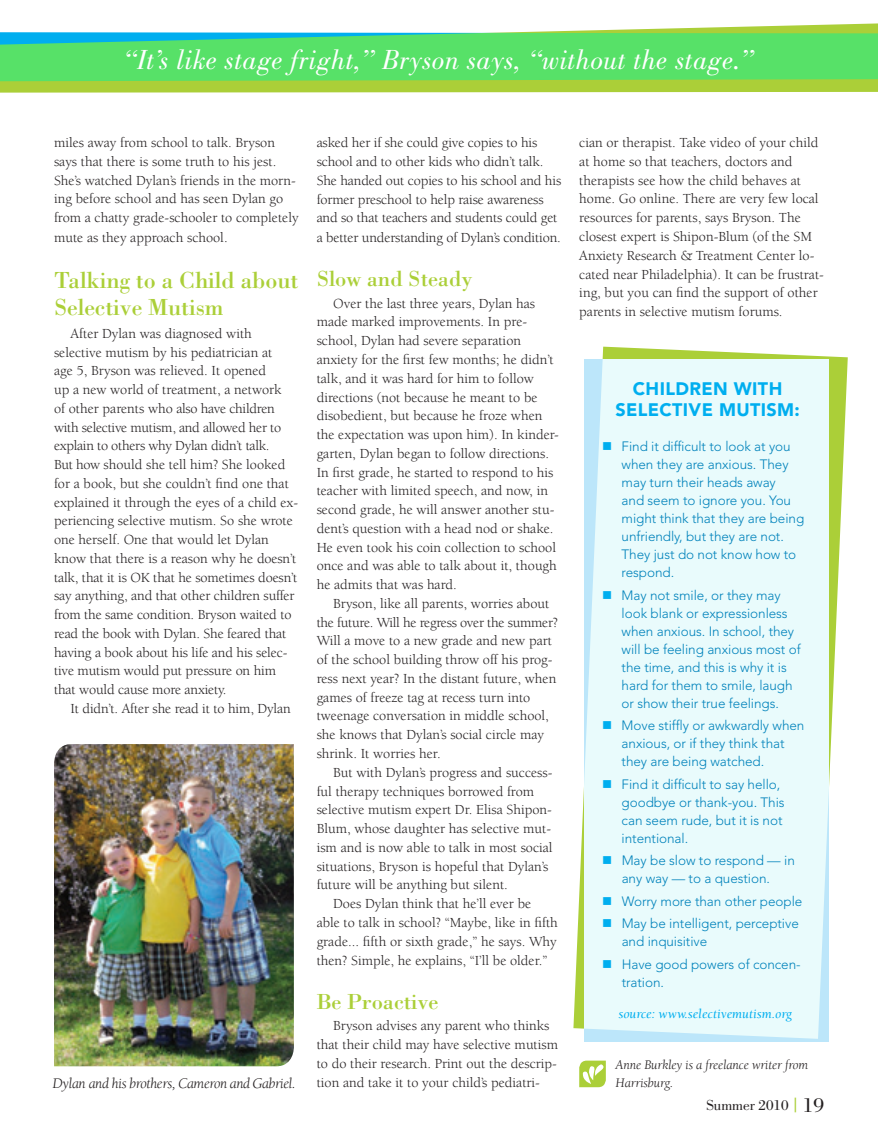
<style>
.page{position:relative;width:878px;height:1148px;background:#fff}
.page>*{position:absolute;margin:0;border:0;box-sizing:border-box;transform-origin:0 0}
.t1{font:italic 28.5px "Bodoni";letter-spacing:.01em;color:#fff}
.t2{font:24px/27px "Bodoni";letter-spacing:-.005em;color:#abcf38}
.t3{font:22.5px "Bodoni";letter-spacing:-.005em;color:#abcf38}
.t4{font:900 18px/21px "Avenir";letter-spacing:.02em;color:#00aeef;text-align:center}
.t5{font:italic 15px "Berkeley";letter-spacing:-.025em;color:#231f20}
.t6{font:15px "Bodoni";color:#231f20}
.t7{font:14.25px/18.8px "Berkeley";color:#231f20}
.t8{font:300 13.5px/18px "Avenir";letter-spacing:-.005em;color:#0082bb}
.t9{font:italic 13.5px/18px "Berkeley";letter-spacing:-.01em;color:#231f20}
.t10{font:italic 13.5px "Berkeley";color:#00aeef}
.s1{color:#00aeef}
.s2{font-size:21px;color:#abcf38}
.s3{font-size:21px}
</style>
<div class="page">
<svg style="left:573px;top:346px;width:274px;height:692px"></svg>
<img style="left:54px;top:744px;width:240px;height:322px">
<svg style="left:579px;top:1060px;width:27px;height:27px"></svg>
<div style="left:583px;top:359px;width:245px;height:682px;background:#e9fbfc"></div>
<svg style="left:0;top:23px;width:878px;height:70px;fill:#abcf38"></svg>
<svg style="left:0;top:31px;width:878px;height:52px;background:#5adc70"></svg>
<h1 class="t1" style="left:124px;top:44px;width:631px">“It’s like stage fright,” Bryson says, “without the stage.”</h1>
<p class="t7" style="left:54px;top:133px;width:246px">miles away from school to talk. Bryson says that there is some truth to his jest.<br>She’s watched Dylan’s friends in the morn&shy;ing before school and has seen Dylan go from a chatty grade-schooler to completely mute as they approach school.</p>
<h2 class="t2" style="left:54px;top:266px;width:246px">Talking to a Child about<br>Selective Mutism</h2>
<p class="t7" style="left:54px;top:324px;width:246px;text-indent:17px">After Dylan was diagnosed with selective mutism by his pediatrician at<br>age 5, Bryson was relieved. It opened<br>up a new world of treatment, a network<br>of other parents who also have children with selective mutism, and allowed her to explain to others why Dylan didn’t talk.<br>But how should she tell him? She looked for a book, but she couldn’t find one that explained it through the eyes of a child ex&shy;periencing selective mutism. So she wrote one herself. One that would let Dylan know that there is a reason why he doesn’t talk, that it is OK that he sometimes doesn’t say anything, and that other children suffer from the same condition. Bryson waited to read the book with Dylan. She feared that having a book about his life and his selec&shy;tive mutism would put pressure on him that would cause more anxiety.</p>
<p class="t7" style="left:70px;top:699px;width:222px">It didn’t. After she read it to him, Dylan</p>
<p class="t5" style="left:53px;top:1075px;width:245px">Dylan and his brothers, Cameron and Gabriel.</p>
<p class="t7" style="left:316px;top:134px;width:246px">asked her if she could give copies to his school and to other kids who didn’t talk.<br>She handed out copies to his school and his former preschool to help raise awareness and so that teachers and students could get a better understanding of Dylan’s condition.</p>
<h3 class="t3" style="left:316px;top:265px;width:157px">Slow and Steady</h3>
<p class="t7" style="left:316px;top:294px;width:244px;text-indent:17px">Over the last three years, Dylan has made marked improvements. In pre&shy;school, Dylan had severe separation anxiety for the first few months; he didn’t talk, and it was hard for him to follow directions (not because he meant to be disobedient, but because he froze when the expectation was upon him). In kinder&shy;garten, Dylan began to follow directions.<br>In first grade, he started to respond to his teacher with limited speech, and now, in second grade, he will answer another stu&shy;dent’s question with a head nod or shake.<br>He even took his coin collection to school once and was able to talk about it, though he admits that was hard.</p>
<p class="t7" style="left:316px;top:594px;width:243px;text-indent:17px">Bryson, like all parents, worries about the future. Will he regress over the summer?<br>Will a move to a new grade and new part of the school building throw off his prog&shy;ress next year? In the distant future, when games of freeze tag at recess turn into tweenage conversation in middle school, she knows that Dylan’s social circle may shrink. It worries her.</p>
<p class="t7" style="left:333px;top:763px;width:221px">But with Dylan’s progress and success-</p>
<p class="t7" style="left:316px;top:782px;width:219px">ful therapy techniques borrowed from</p>
<p class="t7" style="left:316px;top:800px;width:237px">selective mutism expert Dr. Elisa Shipon-</p>
<p class="t7" style="left:316px;top:819px;width:236px">Blum, whose daughter has selective mut-</p>
<p class="t7" style="left:316px;top:838px;width:237px">ism and is now able to talk in most social</p>
<p class="t7" style="left:316px;top:857px;width:233px">situations, Bryson is hopeful that Dylan’s</p>
<p class="t7" style="left:316px;top:875px;width:193px">future will be anything but silent.</p>
<p class="t7" style="left:333px;top:894px;width:199px">Does Dylan think that he’ll ever be</p>
<p class="t7" style="left:316px;top:913px;width:243px">able to talk in school? “Maybe, like in fifth</p>
<p class="t7" style="left:316px;top:932px;width:242px">grade... fifth or sixth grade,” he says. Why</p>
<p class="t7" style="left:316px;top:951px;width:232px">then? Simple, he explains, “I’ll be older.”</p>
<h3 class="t3" style="left:316px;top:987px;width:123px">Be Proactive</h3>
<p class="t7" style="left:316px;top:1016px;width:243px;text-indent:17px">Bryson advises any parent who thinks that their child may have selective mutism to do their research. Print out the descrip&shy;tion and take it to your child’s pediatri-</p>
<p class="t7" style="left:579px;top:134px;width:246px">cian or therapist. Take video of your child at home so that teachers, doctors and therapists see how the child behaves at home. Go online. There are very few local resources for parents, says Bryson. The closest expert is Shipon-Blum (of the SM Anxiety Research &amp; Treatment Center lo&shy;cated near Philadelphia). It can be frustrat&shy;ing, but you can find the support of other parents in selective mutism forums.</p>
<p class="t4" style="left:615px;top:378px;width:186px">CHILDREN WITH<br>SELECTIVE MUTISM:</p>
<p class="t8" style="left:621px;top:437px;width:184px;text-indent:-20px"><span class="s1">■</span> Find it difficult to look at you when they are anxious. They may turn their heads away<br>and seem to ignore you. You might think that they are being unfriendly, but they are not.<br>They just do not know how to respond.</p>
<p class="t8" style="left:621px;top:586px;width:181px;text-indent:-20px"><span class="s1">■</span> May not smile, or they may look blank or expressionless when anxious. In school, they will be feeling anxious most of the time, and this is why it is hard for them to smile, laugh or show their true feelings.</p>
<p class="t8" style="left:621px;top:716px;width:184px;text-indent:-20px"><span class="s1">■</span> Move stiffly or awkwardly when anxious, or if they think that they are being watched.</p>
<p class="t8" style="left:621px;top:775px;width:164px;text-indent:-20px"><span class="s1">■</span> Find it difficult to say hello, goodbye or thank-you. This can seem rude, but it is not intentional.</p>
<p class="t8" style="left:602px;top:851px;width:194px;text-align:center"><span class="s1">■</span> May be slow to respond — in any way — to a question.</p>
<p class="t8" style="left:602px;top:892px;width:202px"><span class="s1">■</span> Worry more than other people</p>
<p class="t8" style="left:621px;top:914px;width:179px;text-indent:-20px"><span class="s1">■</span> May be intelligent, perceptive and inquisitive</p>
<p class="t8" style="left:621px;top:955px;width:180px;text-indent:-20px"><span class="s1">■</span> Have good powers of concen&shy;tration.</p>
<p class="t10" style="left:618px;top:1006px;width:175px">source: www.selectivemutism.org</p>
<p class="t9" style="left:615px;top:1056px;width:194px">Anne Burkley is a freelance writer from<br>Harrisburg.</p>
<p class="t6" style="left:706px;top:1096px;width:119px">Summer 2010 <span class="s2">|</span> <span class="s3">19</span></p>
</div>
